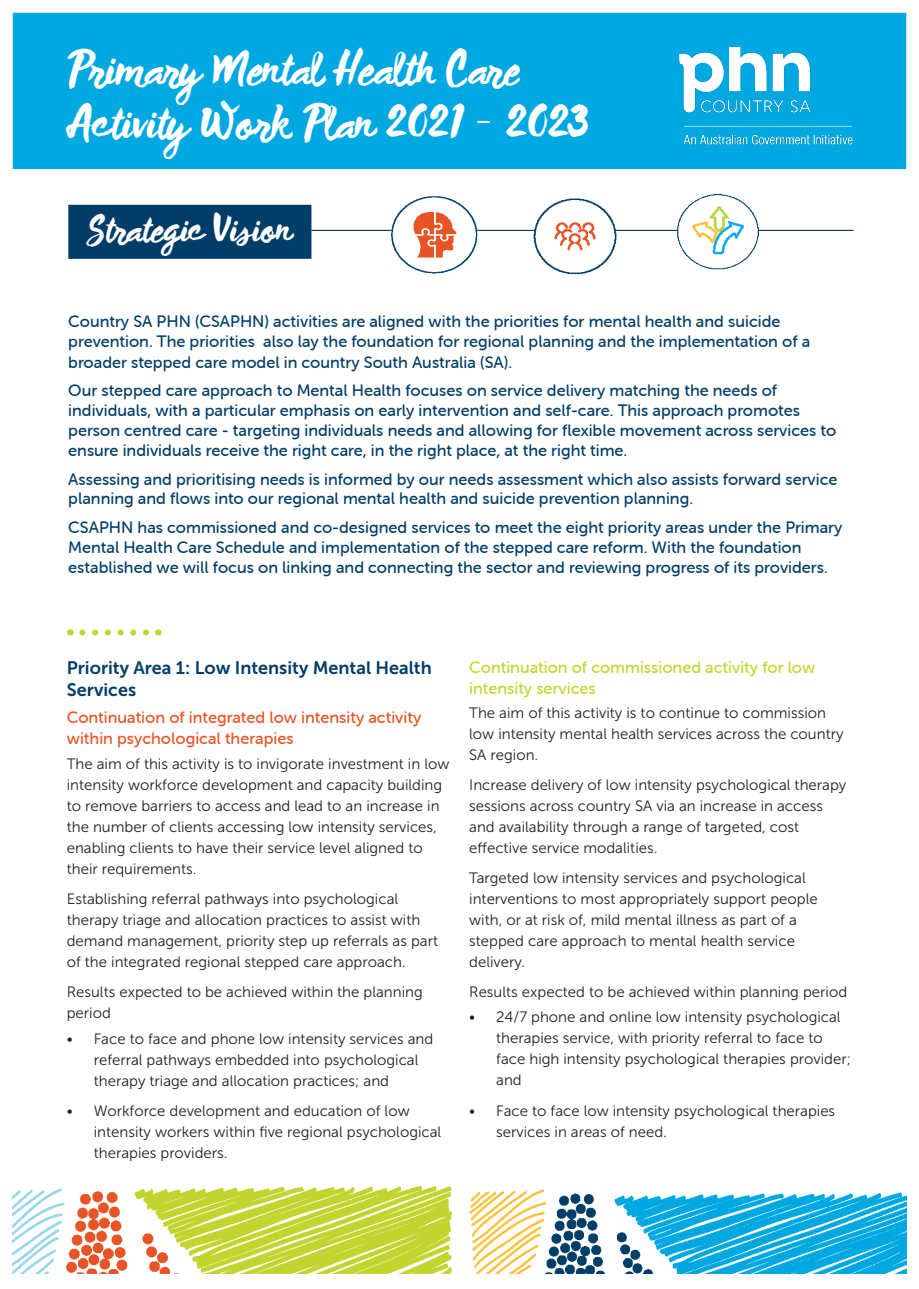
<style>
.page{position:relative;width:919px;height:1289px;background:#fff}
.page>*{position:absolute;margin:0;border:0;box-sizing:border-box;transform-origin:0 0}
.t1{font:45px "Wild Thing";color:#fff}
.t2{font:36px "Wild Thing";color:#fff}
.t3{font:18px/21.6px "Museo Sans 700";color:#003d69}
.t4{font:16.5px/19.8px "Museo Sans Rounded 500";color:#003d69}
.t5{font:16.5px/21px "Museo Sans Rounded 500";color:#e95424}
.t6{font:16.5px/21px "Museo Sans Rounded 500";color:#c4d62e}
.t7{font:15px/21px "Museo Sans 300";color:#231f20}
.s1{font-family:"Museo Sans Rounded 100"}
</style>
<div class="page">
<img style="left:13px;top:1185px;width:893px;height:88px">
<div style="left:13px;top:13px;width:893px;height:156px;background:#00a8e1"></div>
<img style="left:679px;top:47px;width:173px;height:98px">
<div style="left:68px;top:205px;width:243px;height:54px;background:#003d69;border:2px solid #003d69"></div>
<hr style="left:311px;top:230px;width:542px;height:1px;background:#003d69">
<img style="left:382px;top:196px;width:106px;height:78px">
<img style="left:529px;top:198px;width:96px;height:77px">
<img style="left:672px;top:194px;width:93px;height:76px">
<svg style="left:82px;top:629px;width:67px;height:6px"></svg>
<p class="t1" style="left:68px;top:39px;width:452px">Primary Mental Health Care</p>
<p class="t1" style="left:68px;top:93px;width:521px">Activity Work Plan 2021 <span class="s1">-</span> 2023</p>
<p class="t2" style="left:86px;top:206px;width:206px">Strategic Vision</p>
<p class="t4" style="left:68px;top:311px;width:743px;line-height:20.4px">Country SA PHN (CSAPHN) activities are aligned with the priorities for mental health and suicide prevention. The priorities also lay the foundation for regional planning and the implementation of a broader stepped care model in country South Australia (SA).</p>
<p class="t4" style="left:68px;top:381px;width:769px">Our stepped care approach to Mental Health focuses on service delivery matching the needs of individuals, with a particular emphasis on early intervention and self-care. This approach promotes person centred care - targeting individuals needs and allowing for flexible movement across services to ensure individuals receive the right care, in the right place, at the right time.</p>
<p class="t4" style="left:68px;top:469px;width:770px">Assessing and prioritising needs is informed by our needs assessment which also assists forward service planning and flows into our regional mental health and suicide prevention planning.</p>
<p class="t4" style="left:68px;top:518px;width:775px">CSAPHN has commissioned and co-designed services to meet the eight priority areas under the Primary<br>Mental Health Care Schedule and implementation of the stepped care reform. With the foundation established we will focus on linking and connecting the sector and reviewing progress of its providers.</p>
<p class="t3" style="left:67px;top:657px;width:366px">Priority Area 1: Low Intensity Mental Health<br>Services</p>
<p class="t5" style="left:67px;top:706px;width:356px">Continuation of integrated low intensity activity within psychological therapies</p>
<p class="t7" style="left:67px;top:753px;width:384px">The aim of this activity is to invigorate investment in low intensity workforce development and capacity building to remove barriers to access and lead to an increase in the number of clients accessing low intensity services, enabling clients to have their service level aligned to their requirements.</p>
<p class="t7" style="left:67px;top:888px;width:373px">Establishing referral pathways into psychological therapy triage and allocation practices to assist with demand management, priority step up referrals as part of the integrated regional stepped care approach.</p>
<p class="t7" style="left:67px;top:981px;width:357px">Results expected to be achieved within the planning period</p>
<p class="t7" style="left:94px;top:1028px;width:341px;text-indent:-27px">• Face to face and phone low intensity services and referral pathways embedded into psychological therapy triage and allocation practices; and</p>
<p class="t7" style="left:94px;top:1100px;width:349px;text-indent:-27px">• Workforce development and education of low intensity workers within five regional psychological therapies providers.</p>
<p class="t6" style="left:469px;top:656px;width:347px">Continuation of commissioned activity for low intensity services</p>
<p class="t7" style="left:469px;top:702px;width:376px">The aim of this activity is to continue to commission low intensity mental health services across the country<br>SA region.</p>
<p class="t7" style="left:469px;top:774px;width:378px">Increase delivery of low intensity psychological therapy sessions across country SA via an increase in access and availability through a range of targeted, cost effective service modalities.</p>
<p class="t7" style="left:469px;top:867px;width:350px">Targeted low intensity services and psychological interventions to most appropriately support people with, or at risk of, mild mental illness as part of a stepped care approach to mental health service delivery.</p>
<p class="t7" style="left:469px;top:981px;width:379px">Results expected to be achieved within planning period</p>
<p class="t7" style="left:496px;top:1006px;width:356px;text-indent:-27px">• 24/7 phone and online low intensity psychological therapies service, with priority referral to face to face high intensity psychological therapies provider; and</p>
<p class="t7" style="left:496px;top:1099px;width:340px;text-indent:-27px">• Face to face low intensity psychological therapies services in areas of need.</p>
</div>
